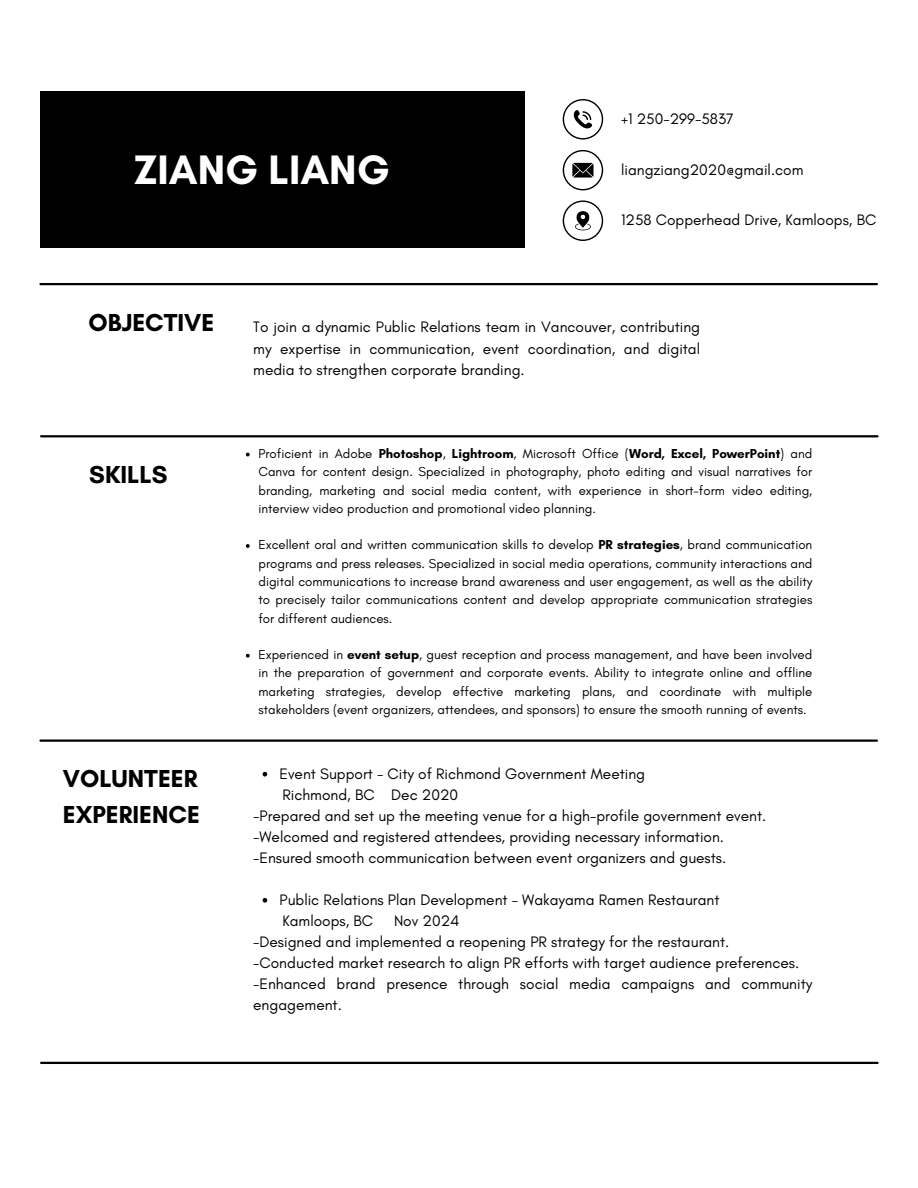
<style>
.page{position:relative;width:918px;height:1188px;background:#fff}
.page>*{position:absolute;margin:0;border:0;box-sizing:border-box;transform-origin:0 0}
.t1{font:700 42px "Glacial Indifference";color:#fff}
.t2{font:700 25.05px/35.1px "Glacial Indifference";color:#000}
.t3{font:15.45px/21px "Glacial Indifference";color:#000}
.t4{font:13.2px/18.3px "Glacial Indifference";color:#000;text-align:justify}
.s1{font-weight:700}
</style>
<div class="page">
<div style="left:40px;top:92px;width:484px;height:156px;background:#000"></div>
<hr style="left:40px;top:283px;width:837px;height:2px;background:#000">
<hr style="left:41px;top:435px;width:837px;height:2px;background:#000">
<hr style="left:40px;top:740px;width:837px;height:2px;background:#000">
<hr style="left:41px;top:1062px;width:837px;height:2px;background:#000">
<svg style="left:563px;top:99px;width:40px;height:41px"></svg>
<svg style="left:563px;top:150px;width:40px;height:40px"></svg>
<svg style="left:563px;top:200px;width:40px;height:41px"></svg>
<svg style="left:246px;top:453px;width:4px;height:3px"></svg>
<svg style="left:246px;top:544px;width:4px;height:4px"></svg>
<svg style="left:246px;top:654px;width:4px;height:4px"></svg>
<svg style="left:263px;top:772px;width:4px;height:5px"></svg>
<svg style="left:263px;top:898px;width:4px;height:5px"></svg>
<p class="t1" style="left:134px;top:145px;width:257px">ZIANG LIANG</p>
<h1 class="t3" style="left:621px;top:108px;width:114px">+1 250-299-5837</h1>
<p class="t3" style="left:621px;top:159px;width:184px">liangziang2020@gmail.com</p>
<p class="t3" style="left:621px;top:209px;width:257px">1258 Copperhead Drive, Kamloops, BC</p>
<h3 class="t2" style="left:89px;top:305px;width:127px">OBJECTIVE</h3>
<h3 class="t3" style="left:253px;top:317px;width:448px;text-align:justify">To join a dynamic Public Relations team in Vancouver, contributing my expertise in communication, event coordination, and digital media to strengthen corporate branding.</h3>
<h3 class="t2" style="left:89px;top:457px;width:80px">SKILLS</h3>
<p class="t4" style="left:258px;top:444px;width:555px">Proficient in Adobe <span class="s1">Photoshop</span>, <span class="s1">Lightroom</span>, Microsoft Office (<span class="s1">Word, Excel, PowerPoint</span>) and Canva for content design. Specialized in photography, photo editing and visual narratives for branding, marketing and social media content, with experience in short-form video editing, interview video production and promotional video planning.</p>
<h2 class="t4" style="left:258px;top:536px;width:555px">Excellent oral and written communication skills to develop <span class="s1">PR strategies</span>, brand communication programs and press releases. Specialized in social media operations, community interactions and digital communications to increase brand awareness and user engagement, as well as the ability to precisely tailor communications content and develop appropriate communication strategies for different audiences.</h2>
<h3 class="t4" style="left:258px;top:645px;width:555px">Experienced in <span class="s1">event setup</span>, guest reception and process management, and have been involved in the preparation of government and corporate events. Ability to integrate online and offline marketing strategies, develop effective marketing plans, and coordinate with multiple stakeholders (event organizers, attendees, and sponsors) to ensure the smooth running of events.</h3>
<p class="t2" style="left:63px;top:761px;width:139px">VOLUNTEER<br>EXPERIENCE</p>
<p class="t3" style="left:279px;top:763px;width:367px">Event Support - City of Richmond Government Meeting</p>
<p class="t3" style="left:253px;top:784px;width:515px;text-indent:29px">Richmond, BC Dec 2020<br>-Prepared and set up the meeting venue for a high-profile government event. -Welcomed and registered attendees, providing necessary information. -Ensured smooth communication between event organizers and guests.</p>
<p class="t3" style="left:279px;top:889px;width:442px">Public Relations Plan Development - Wakayama Ramen Restaurant</p>
<h2 class="t3" style="left:282px;top:910px;width:92px">Kamloops, BC</h2>
<h2 class="t3" style="left:253px;top:910px;width:561px;text-indent:141px">Nov 2024<br>-Designed and implemented a reopening PR strategy for the restaurant. -Conducted market research to align PR efforts with target audience preferences. -Enhanced brand presence through social media campaigns and community engagement.</h2>
</div>
